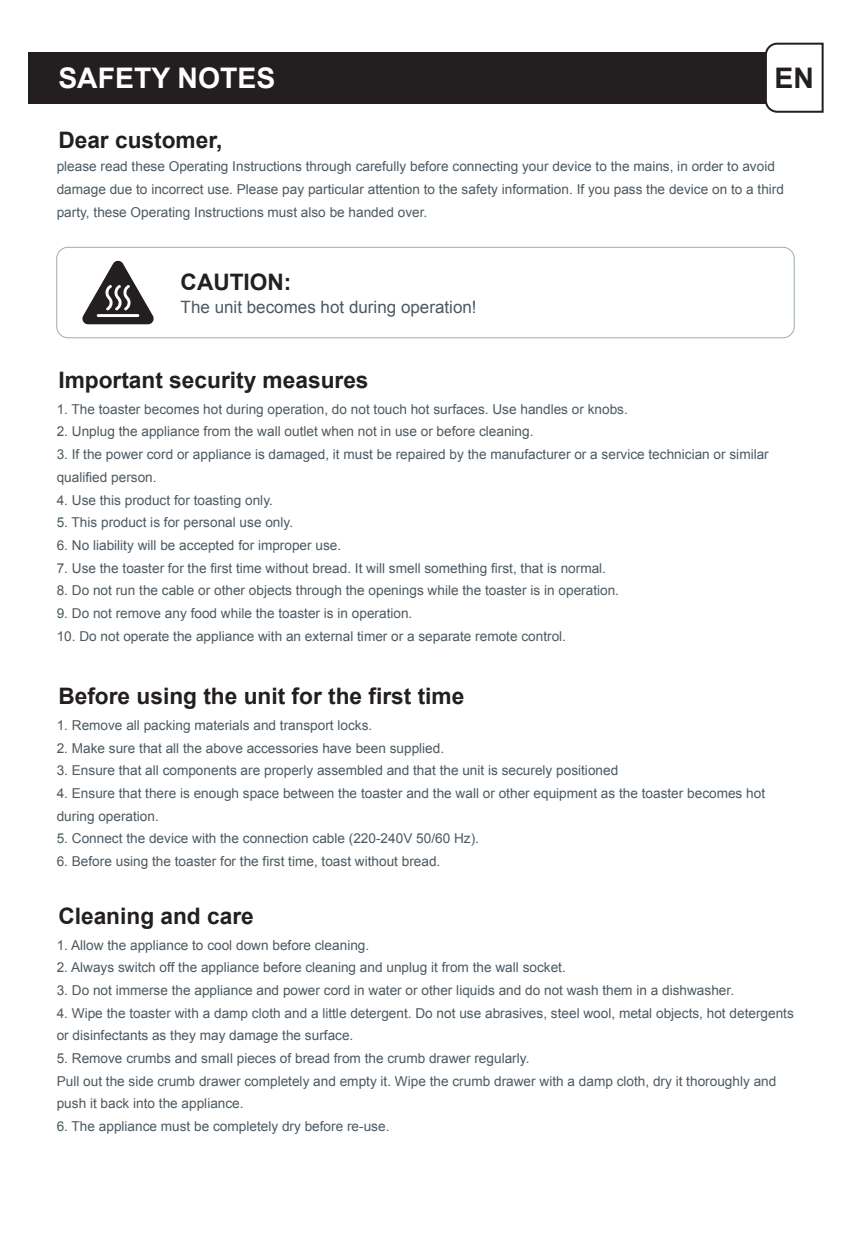
<style>
.page{position:relative;width:851px;height:1248px;background:#fff}
.page>*{position:absolute;margin:0;border:0;box-sizing:border-box;transform-origin:0 0}
.t1{font:700 28.4px "Arial";color:#fff}
.t2{font:700 28.4px "Arial";color:#231f20}
.t3{font:700 22.6px "Arial";color:#231f20}
.t4{font:17px "Arial";color:#4c5961}
.t5{font:13.6px/22.6px "Arial";color:#4c5961}
</style>
<div class="page">
<div style="left:28px;top:52px;width:737px;height:51px;background:#231f20"></div>
<div style="left:56px;top:247px;width:738px;height:91px;border:1px solid #9dacb5;border-radius:11px"></div>
<svg style="left:82px;top:260px;width:72px;height:64px"></svg>
<svg style="left:763px;top:42px;width:61px;height:71px"></svg>
<h1 class="t1" style="left:58px;top:59px;width:218px">SAFETY NOTES</h1>
<h1 class="t2" style="left:774px;top:59px;width:41px">EN</h1>
<h2 class="t3" style="left:58px;top:125px;width:165px">Dear customer,</h2>
<p class="t5" style="left:57px;top:155px;width:728px">please read these Operating Instructions through carefully before connecting your device to the mains, in order to avoid damage due to incorrect use. Please pay particular attention to the safety information. If you pass the device on to a third party, these Operating Instructions must also be handed over.</p>
<h2 class="t3" style="left:180px;top:267px;width:112px">CAUTION:</h2>
<p class="t4" style="left:180px;top:295px;width:297px">The unit becomes hot during operation!</p>
<h2 class="t3" style="left:58px;top:365px;width:312px">Important security measures</h2>
<p class="t5" style="left:57px;top:398px;width:572px">1. The toaster becomes hot during operation, do not touch hot surfaces. Use handles or knobs.</p>
<p class="t5" style="left:57px;top:420px;width:478px">2. Unplug the appliance from the wall outlet when not in use or before cleaning.</p>
<p class="t5" style="left:57px;top:443px;width:713px">3. If the power cord or appliance is damaged, it must be repaired by the manufacturer or a service technician or similar qualified person.</p>
<p class="t5" style="left:57px;top:488px;width:218px">4. Use this product for toasting only.</p>
<p class="t5" style="left:57px;top:511px;width:238px">5. This product is for personal use only.</p>
<p class="t5" style="left:57px;top:534px;width:286px">6. No liability will be accepted for improper use.</p>
<p class="t5" style="left:57px;top:556px;width:550px">7. Use the toaster for the first time without bread. It will smell something first, that is normal.</p>
<p class="t5" style="left:57px;top:579px;width:563px">8. Do not run the cable or other objects through the openings while the toaster is in operation.</p>
<p class="t5" style="left:57px;top:602px;width:357px">9. Do not remove any food while the toaster is in operation.</p>
<p class="t5" style="left:57px;top:624px;width:510px">10. Do not operate the appliance with an external timer or a separate remote control.</p>
<h2 class="t3" style="left:58px;top:681px;width:407px">Before using the unit for the first time</h2>
<p class="t5" style="left:57px;top:714px;width:317px">1. Remove all packing materials and transport locks.</p>
<p class="t5" style="left:57px;top:736px;width:389px">2. Make sure that all the above accessories have been supplied.</p>
<p class="t5" style="left:57px;top:759px;width:563px">3. Ensure that all components are properly assembled and that the unit is securely positioned</p>
<p class="t5" style="left:57px;top:782px;width:709px">4. Ensure that there is enough space between the toaster and the wall or other equipment as the toaster becomes hot during operation.</p>
<p class="t5" style="left:57px;top:827px;width:424px">5. Connect the device with the connection cable (220-240V 50/60 Hz).</p>
<p class="t5" style="left:57px;top:850px;width:385px">6. Before using the toaster for the first time, toast without bread.</p>
<h2 class="t3" style="left:58px;top:901px;width:197px">Cleaning and care</h2>
<p class="t5" style="left:57px;top:933px;width:314px">1. Allow the appliance to cool down before cleaning.</p>
<p class="t5" style="left:57px;top:956px;width:510px">2. Always switch off the appliance before cleaning and unplug it from the wall socket.</p>
<p class="t5" style="left:57px;top:978px;width:678px">3. Do not immerse the appliance and power cord in water or other liquids and do not wash them in a dishwasher.</p>
<p class="t5" style="left:57px;top:1001px;width:738px">4. Wipe the toaster with a damp cloth and a little detergent. Do not use abrasives, steel wool, metal objects, hot detergents or disinfectants as they may damage the surface.</p>
<p class="t5" style="left:57px;top:1046px;width:721px">5. Remove crumbs and small pieces of bread from the crumb drawer regularly.<br>Pull out the side crumb drawer completely and empty it. Wipe the crumb drawer with a damp cloth, dry it thoroughly and push it back into the appliance.</p>
<p class="t5" style="left:57px;top:1115px;width:334px">6. The appliance must be completely dry before re-use.</p>
</div>
